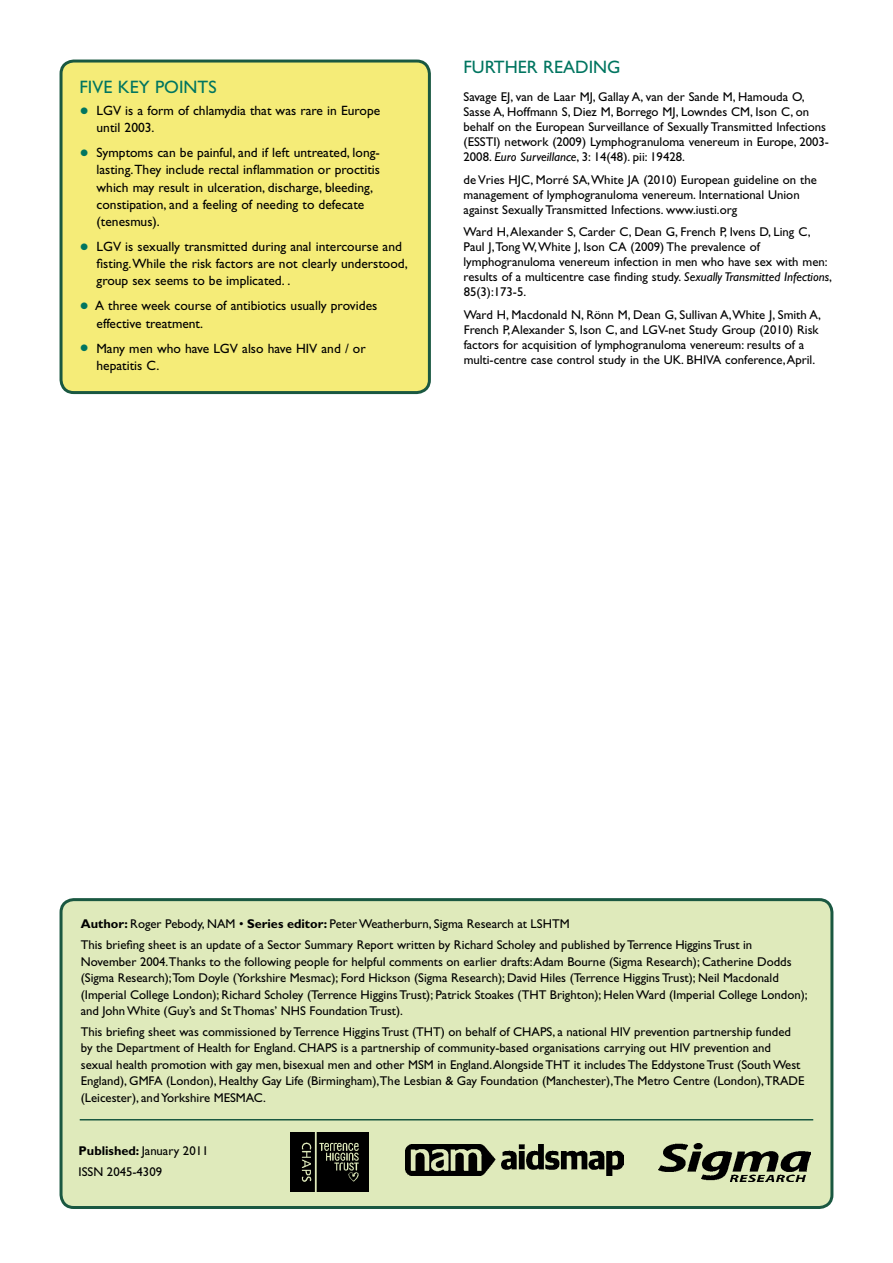
<style>
.page{position:relative;width:893px;height:1263px;background:#fff}
.page>*{position:absolute;margin:0;border:0;box-sizing:border-box;transform-origin:0 0}
.t1{font:18px "Gill Sans";color:#007560}
.t2{font:13.5px/17.2px "Gill Sans";color:#000}
.t3{font:12.75px/15px "Gill Sans";color:#000}
.s1{font-size:27px;color:#007560}
.s2{font-style:italic}
.s3{font-weight:700}
</style>
<div class="page">
<div style="left:61px;top:900px;width:771px;height:307px;background:#dfeabb;border-radius:13px"></div>
<div style="left:60px;top:898px;width:773px;height:311px;border:3px solid #1a5841;border-radius:13px"></div>
<hr style="left:80px;top:1119px;width:733px;height:1px;background:#1a5841">
<img style="left:659px;top:1144px;width:152px;height:37px">
<img style="left:290px;top:1132px;width:79px;height:59px">
<div style="left:61px;top:61px;width:368px;height:332px;background:#f5ec78;border-radius:13px"></div>
<div style="left:60px;top:60px;width:371px;height:334px;border:3px solid #1a5841;border-radius:13px"></div>
<img style="left:406px;top:1144px;width:217px;height:32px">
<h1 class="t1" style="left:80px;top:77px;width:129px">FIVE KEYPOINTS</h1>
<p class="t2" style="left:97px;top:102px;width:285px;text-indent:-17px"><span class="s1">•</span> LGV is a form of chlamydia that was rare in Europe until 2003.</p>
<p class="t2" style="left:97px;top:144px;width:285px;text-indent:-17px"><span class="s1">•</span> Symptoms can be painful, and if left untreated, long&shy;lasting.They include rectal inflammation or proctitis which may result in ulceration, discharge, bleeding, constipation, and a feeling of needing to defecate (tenesmus).</p>
<p class="t2" style="left:97px;top:238px;width:313px;text-indent:-17px"><span class="s1">•</span> LGV is sexually transmitted during anal intercourse and fisting.While the risk factors are not clearly understood, group sex seems to be implicated. .</p>
<p class="t2" style="left:97px;top:297px;width:282px;text-indent:-17px"><span class="s1">•</span> A three week course of antibiotics usually provides effective treatment.</p>
<p class="t2" style="left:97px;top:339px;width:271px;text-indent:-17px"><span class="s1">•</span> Many men who have LGV also have HIV and / or hepatitis C.</p>
<h1 class="t1" style="left:463px;top:57px;width:144px">fu rther reading</h1>
<p class="t3" style="left:463px;top:89px;width:364px">Savage EJ, van de Laar MJ, Gallay A, van der Sande M,Hamouda O, Sasse A,Hoffmann S,Diez M, Borrego MJ, Lowndes CM,I son C, on behalf on the European Surveillance of Sexually Transmitted I nfections (ESSTI</p>
<p class="t3" style="left:464px;top:134px;width:367px;text-indent:33px">) network (2009) Lymphogranuloma venereum in Europe, 2003-<br>2008. <span class="s2">Euro Surveillance</span>, 3: 14(48). pii: 19428.</p>
<p class="t3" style="left:464px;top:172px;width:355px">de Vries HJC, Morré SA,White JA (2010) European guideline on the management of lymphogranuloma venereum.I nternational Union against Sexually Transmitted I nfections. www.iusti.org</p>
<p class="t3" style="left:464px;top:225px;width:370px">Ward H,Alexander S, Carder C,Dean G, French P,Ivens D, Ling C, Paul J,Tong W,White J,I son CA (2009) The prevalence of lymphogranuloma venereum infection in men who have sex with men: results of a multicentre case finding study. <span class="s2">Sexually Transmitted Infections</span>, 85(3):173-5.</p>
<p class="t3" style="left:464px;top:307px;width:359px">Ward H, Macdonald N,Rönn M,Dean G,Sullivan A,White J,Smith A, French P,Alexander S,Ison C, and LGV-net Study Group (2010) Risk factors for acquisition of lymphogranuloma venereum: results of a multi-centre case control study in the UK. BHIVA conference,April.</p>
<p class="t3" style="left:81px;top:914px;width:673px;line-height:20.7px"><span class="s3">Author:</span> Roger Pebody, NAM • <span class="s3">Series editor:</span> PeterWeatherburn,Sigma Research at LSHTM<br>This briefing sheet is an update of a Sector Summary Report written by Richard Scholey and published by Terrence H iggins Trust in</p>
<p class="t3" style="left:81px;top:953px;width:712px;line-height:16.5px">November 2004.Thanks to the following people for helpful comments on earlier drafts:Adam Bourne (Sigma Research); Catherine Dodds (Sigma Research);Tom Doyle (Yorkshire Mesmac); Ford H ickson (Sigma Research);David H iles (Terrence H iggins Trust); Neil Macdonald (Imperial College London);Richard Scholey (Terrence H iggins Trust);Patrick Stoakes (THT</p>
<p class="t3" style="left:550px;top:987px;width:259px">Brighton);HelenWard (Imperial College London);</p>
<p class="t3" style="left:81px;top:1000px;width:345px;line-height:20.7px">and JohnWhite (Guy’s and St Thomas’ NHS Foundation Trust).<br>This briefing sheet was commissioned by Terrence H iggins Trust (THT</p>
<p class="t3" style="left:441px;top:1024px;width:90px">) on behalf of CHAPS</p>
<p class="t3" style="left:552px;top:1024px;width:240px">, a national HIV prevention partnership funded</p>
<p class="t3" style="left:81px;top:1040px;width:692px;line-height:16.5px;text-indent:260px">is a partnership of community-based organisations carrying out HIV prevention and sexual health promotion with gay men, bisexual men and other MSM in England.Alongside THT</p>
<p class="t3" style="left:81px;top:1040px;width:234px">by the Department of Health for England. CHAPS</p>
<p class="t3" style="left:81px;top:1056px;width:721px;line-height:16.5px;text-indent:493px">it includes The Eddystone Trust (SouthWest<br>England), GMFA (London),Healthy Gay Life (Birmingham),The Lesbian &amp; Gay Foundation (Manchester),The Metro Centre (London),TRAD</p>
<p class="t3" style="left:798px;top:1073px;width:8px">E</p>
<p class="t3" style="left:81px;top:1090px;width:187px">(Leicester), and Yorkshire MESMAC.</p>
<p class="t3" style="left:79px;top:1140px;width:131px;line-height:20.7px"><span class="s3">Published:</span> January 2011<br>ISSN 2045-4309</p>
</div>
